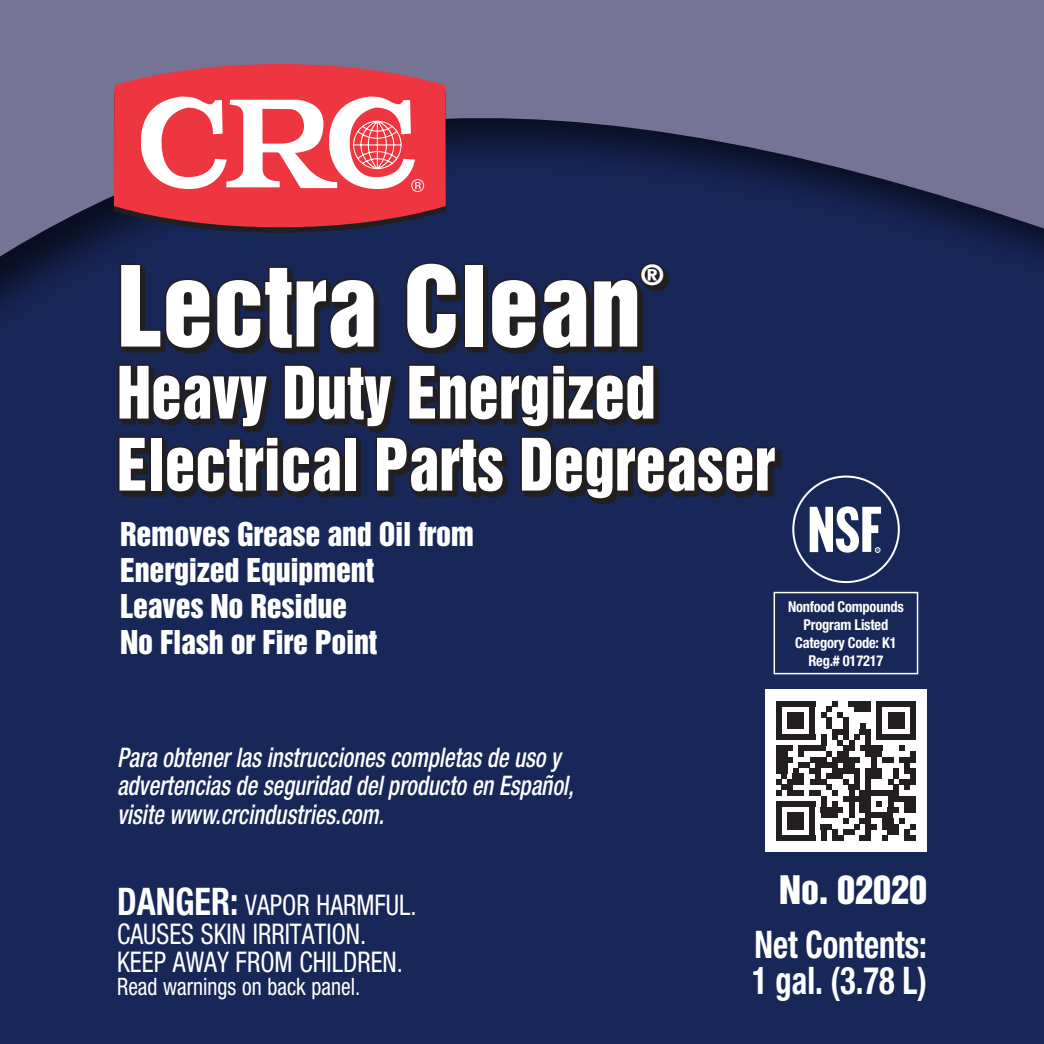
<style>
.page{position:relative;width:1044px;height:1044px;background:#fff}
.page>*{position:absolute;margin:0;border:0;box-sizing:border-box;transform-origin:0 0}
.t1{font:102px "Helvetica Inserat";color:#fff}
.t2{font:66px/72px "Helvetica Inserat";color:#fff;scale:.93 1}
.t3{font:700 condensed 38.1px/36px "Helvetica Neue";color:#fff;scale:.85 1}
.t4{font:36px "Helvetica Inserat";color:#fff}
.t5{font:30px/36px "Helvetica Inserat";letter-spacing:-.01em;color:#fff}
.t6{font:condensed 28.5px/28.5px "Helvetica Neue";color:#fff;scale:.9 1}
.t7{font:italic 500 condensed 27px/28.5px "Helvetica Neue";color:#fff;scale:.85 1}
.t8{font:25.5px "Helvetica Inserat";color:#fff}
.t9{font:condensed 24px "Helvetica Neue";color:#fff;scale:.9 1}
.t10{font:700 condensed 15px/17.7px "Helvetica Neue";letter-spacing:-.015em;color:#fff;text-align:center;scale:.96 1}
.s1{font-weight:700;font-size:38.1px}
</style>
<div class="page">
<div style="left:0;top:12px;width:1044px;height:1032px;background:#172757"></div>
<svg style="left:0;top:0;width:1044px;height:497px"></svg>
<div style="left:765px;top:690px;width:162px;height:162px;background:#fff"></div>
<div style="left:776px;top:835px;width:39px;height:6px;background:#231f20"></div>
<div style="left:787px;top:824px;width:17px;height:5px;background:#231f20"></div>
<div style="left:787px;top:818px;width:17px;height:6px;background:#231f20"></div>
<div style="left:787px;top:813px;width:17px;height:5px;background:#231f20"></div>
<svg style="left:776px;top:807px;width:6px;height:28px"></svg>
<div style="left:776px;top:801px;width:39px;height:6px;background:#231f20"></div>
<div style="left:787px;top:790px;width:17px;height:6px;background:#231f20"></div>
<div style="left:782px;top:785px;width:11px;height:5px;background:#231f20"></div>
<div style="left:787px;top:779px;width:17px;height:6px;background:#231f20"></div>
<svg style="left:776px;top:773px;width:11px;height:23px"></svg>
<div style="left:793px;top:773px;width:11px;height:6px;background:#231f20"></div>
<div style="left:776px;top:768px;width:11px;height:5px;background:#231f20"></div>
<svg style="left:793px;top:768px;width:5px;height:5px"></svg>
<div style="left:776px;top:762px;width:11px;height:6px;background:#231f20"></div>
<div style="left:798px;top:762px;width:12px;height:6px;background:#231f20"></div>
<div style="left:776px;top:757px;width:17px;height:5px;background:#231f20"></div>
<div style="left:776px;top:751px;width:11px;height:6px;background:#231f20"></div>
<svg style="left:798px;top:751px;width:6px;height:6px"></svg>
<div style="left:776px;top:746px;width:17px;height:5px;background:#231f20"></div>
<div style="left:798px;top:746px;width:28px;height:5px;background:#231f20"></div>
<div style="left:776px;top:734px;width:39px;height:6px;background:#231f20"></div>
<div style="left:787px;top:723px;width:17px;height:6px;background:#231f20"></div>
<div style="left:787px;top:718px;width:17px;height:5px;background:#231f20"></div>
<div style="left:787px;top:712px;width:17px;height:6px;background:#231f20"></div>
<svg style="left:776px;top:706px;width:6px;height:28px"></svg>
<div style="left:776px;top:701px;width:39px;height:5px;background:#231f20"></div>
<svg style="left:810px;top:701px;width:106px;height:140px"></svg>
<div style="left:849px;top:701px;width:22px;height:5px;background:#231f20"></div>
<div style="left:877px;top:701px;width:39px;height:5px;background:#231f20"></div>
<svg style="left:122px;top:266px;width:659px;height:238px"></svg>
<svg style="left:118px;top:262px;width:259px;height:89px"></svg>
<svg style="left:404px;top:260px;width:55px;height:91px"></svg>
<div style="left:464px;top:263px;width:20px;height:85px;border:3px solid #231f20"></div>
<svg style="left:489px;top:261px;width:178px;height:90px"></svg>
<svg style="left:116px;top:363px;width:662px;height:138px"></svg>
<div style="left:792px;top:476px;width:108px;height:107px;border:2px solid #fff;border-radius:50%"></div>
<svg style="left:810px;top:506px;width:71px;height:47px"></svg>
<div style="left:774px;top:592px;width:144px;height:82px;border:2px solid #fff"></div>
<svg style="left:114px;top:227px;width:332px;height:6px"></svg>
<svg style="left:114px;top:64px;width:332px;height:163px;background:#d13946"></svg>
<svg style="left:135px;top:95px;width:289px;height:97px;background:#f4898e"></svg>
<h1 class="t1" style="left:117px;top:246px;width:526px">Lectra Clean</h1>
<p class="t8" style="left:641px;top:260px;width:24px">®</p>
<h2 class="t2" style="left:117px;top:358px;width:709px">Heavy Duty Energized<br>Electrical Parts Degreaser</h2>
<p class="t5" style="left:120px;top:517px;width:355px">Removes Grease and Oil from<br>Energized Equipment<br>Leaves No Residue<br>No Flash or Fire Point</p>
<p class="t10" style="left:788px;top:598px;width:122px">Nonfood Compounds<br>Program Listed<br>Category Code: K1<br>Reg.# 017217</p>
<p class="t7" style="left:117px;top:743px;width:539px">Para obtener las instrucciones completas de uso y advertencias de seguridad del producto en Español, visite www.crcindustries.com.</p>
<p class="t6" style="left:117px;top:891px;width:334px"><span class="s1">DANGER:</span> VAPOR HARMFUL.<br>CAUSES SKIN IRRITATION.<br>KEEP AWAY FROM CHILDREN.</p>
<p class="t9" style="left:117px;top:972px;width:272px">Read warnings on back panel.</p>
<h3 class="t4" style="left:779px;top:868px;width:149px">No. 02020</h3>
<h3 class="t3" style="left:752px;top:926px;width:207px">Net Contents:<br>1 gal. (3.78 L)</h3>
</div>
